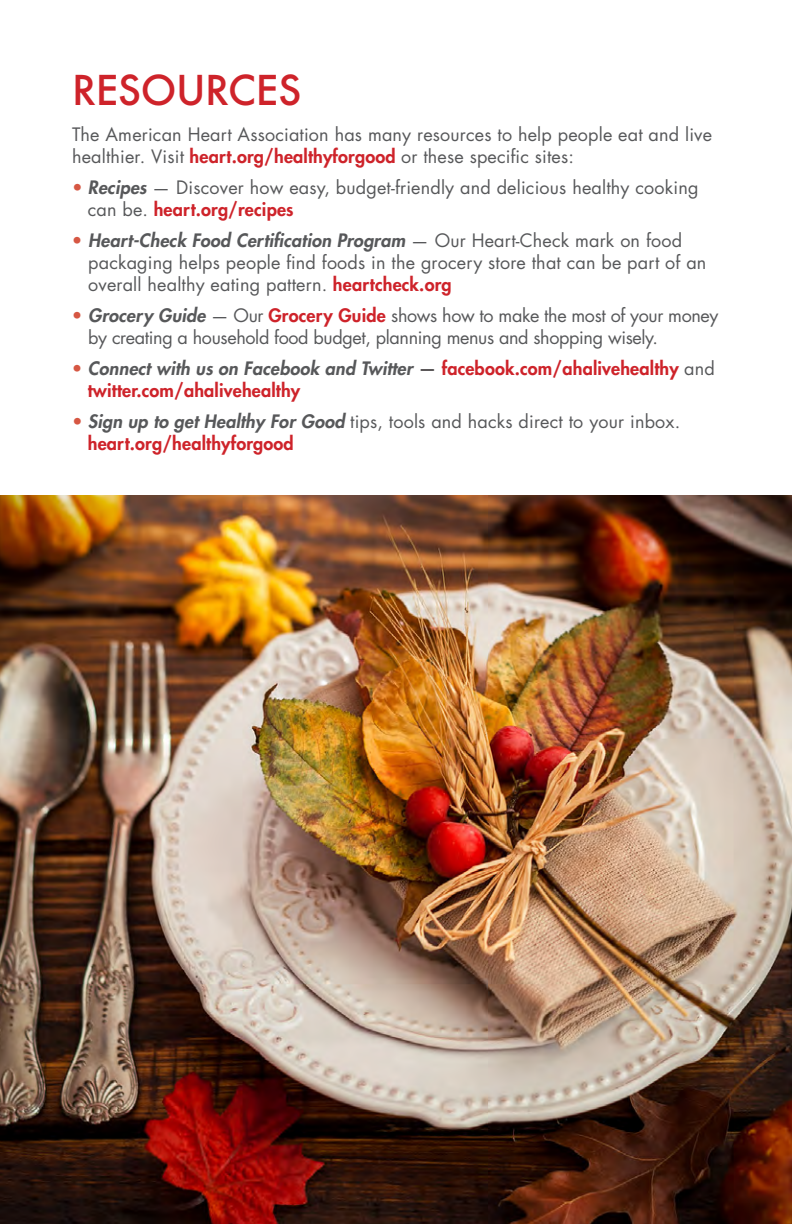
<style>
.page{position:relative;width:792px;height:1224px;background:#fff}
.page>*{position:absolute;margin:0;border:0;box-sizing:border-box;transform-origin:0 0}
.t1{font:500 40px "Futura";letter-spacing:-.01em;color:#ce232a}
.Normal__Web{font:18px/22px "Futura Std";letter-spacing:.01em;color:#57585a}
.Normal__Web-2{font:18px/22px "Futura Std";letter-spacing:-.02em;color:#57585a}
.Normal__Web-3{font:800 18px/22px "Futura Std";letter-spacing:.01em;color:#ce232a}
.s1{font-weight:800;color:#ce232a}
.s2{color:#d65743}
.s3{font-weight:800;font-style:italic}
.s4{font-weight:400;color:#d65743}
.s5{font-style:italic;color:#57585a}
.s6{font-family:"Helvetica Neue LT Std";font-weight:400;color:#231f20}
.s7{font-weight:400;color:#57585a}
</style>
<div class="page">
<img style="left:0;top:496px;width:792px;height:728px">
<p class="t1" style="left:72px;top:63px;width:231px">RESOURCES</p>
<p class="Normal__Web" style="left:72px;top:123px;width:642px">The American Heart Association has many resources to help people eat and live healthier. Visit <span class="s1">heart.org/healthyforgood</span> or these specific sites:</p>
<p class="Normal__Web" style="left:88px;top:176px;width:612px;text-indent:-16px"><span class="s2">•</span> <span class="s3">Recipes</span> — Discover how easy, budget-friendly and delicious healthy cooking can be. <span class="s1">heart.org/recipes</span></p>
<p class="Normal__Web" style="left:88px;top:229px;width:620px;text-indent:-16px"><span class="s2">•</span> <span class="s3">Heart-Check Food Certification Program</span> — Our Heart-Check mark on food packaging helps people find foods in the grocery store that can be part of an overall healthy eating pattern. <span class="s1">heartcheck.org</span></p>
<p class="Normal__Web-2" style="left:88px;top:304px;width:632px;text-indent:-16px"><span class="s2">•</span> <span class="s3">Grocery Guide</span> — Our <span class="s1">Grocery Guide</span> shows how to make the most of your money by creating a household food budget, planning menus and shopping wisely.</p>
<p class="Normal__Web-3" style="left:88px;top:357px;width:629px;text-indent:-16px"><span class="s4">•</span> <span class="s5">Connect with us on Facebook and Twitter</span> <span class="s6">—</span> facebook.com/ahalivehealthy <span class="s7">and </span>twitter.com/ahalivehealthy</p>
<p class="Normal__Web" style="left:88px;top:410px;width:594px;text-indent:-16px"><span class="s2">•</span> <span class="s3">Sign up to get Healthy For Good</span> tips, tools and hacks direct to your inbox. <span class="s1">heart.org/healthyforgood</span></p>
</div>
